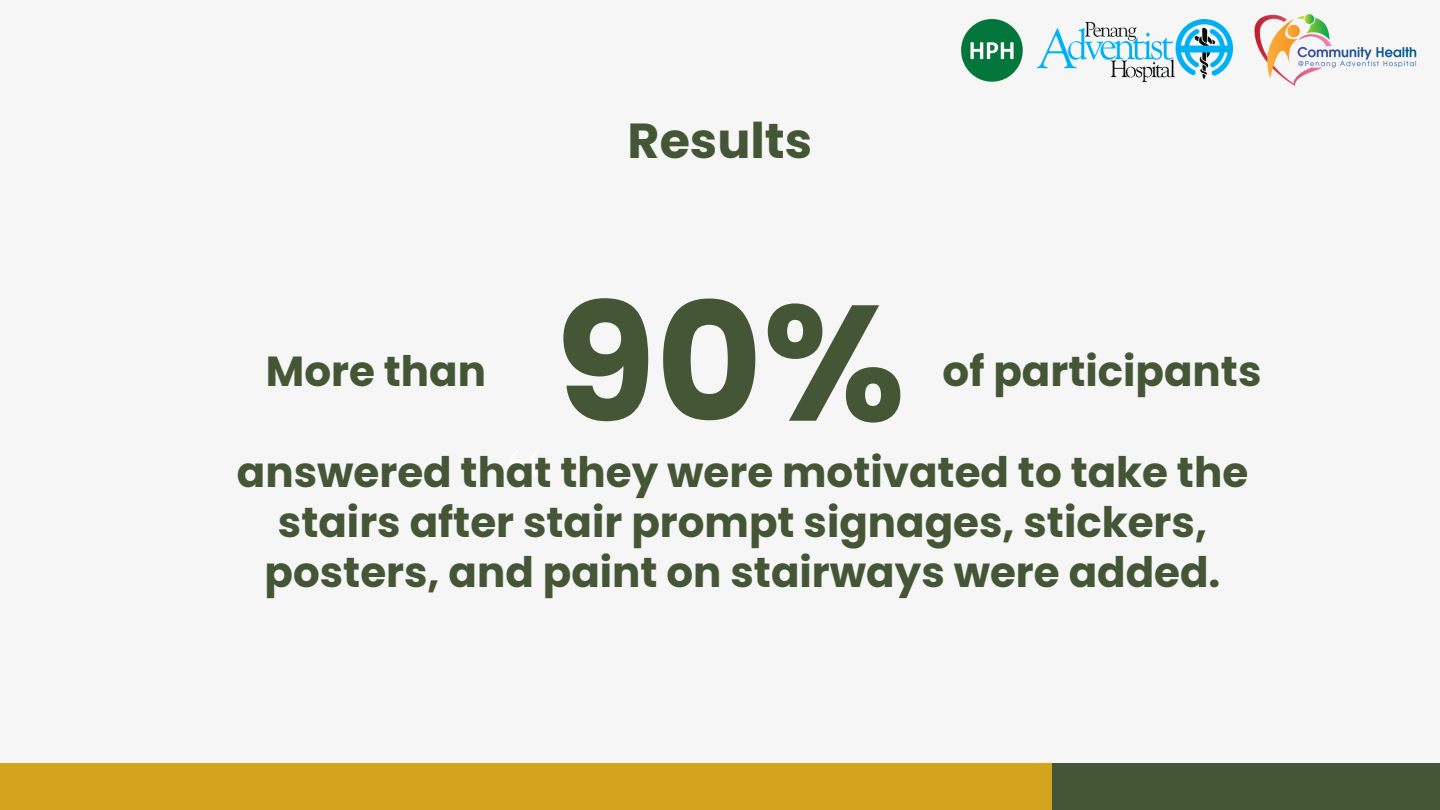
<style>
.page{position:relative;width:1440px;height:810px;background:#f6f6f6}
.page>*{position:absolute;margin:0;border:0;box-sizing:border-box;transform-origin:0 0}
.t1{font:700 164px "Poppins";color:#455636}
.t2{font:700 49.1px "Poppins";color:#455636}
.t3{font:700 42px/50.2px "Poppins";color:#455636;text-align:center}
</style>
<div class="page">
<div style="left:0;top:763px;width:1052px;height:47px;background:#d6a31e"></div>
<div style="left:1052px;top:763px;width:388px;height:47px;background:#455636"></div>
<img style="left:1037px;top:20px;width:196px;height:61px">
<img style="left:1254px;top:14px;width:163px;height:72px">
<img style="left:961px;top:20px;width:62px;height:61px">
<p class="t3" style="left:266px;top:346px;width:222px">More than</p>
<p class="t2" style="left:628px;top:107px;width:186px">Results</p>
<p class="t1" style="left:555px;top:249px;width:352px">90%</p>
<p class="t3" style="left:943px;top:346px;width:320px">of participants</p>
<p class="t3" style="left:237px;top:447px;width:1013px">answered that they were motivated to take the stairs after stair prompt signages, stickers, posters, and paint on stairways were added.</p>
</div>
